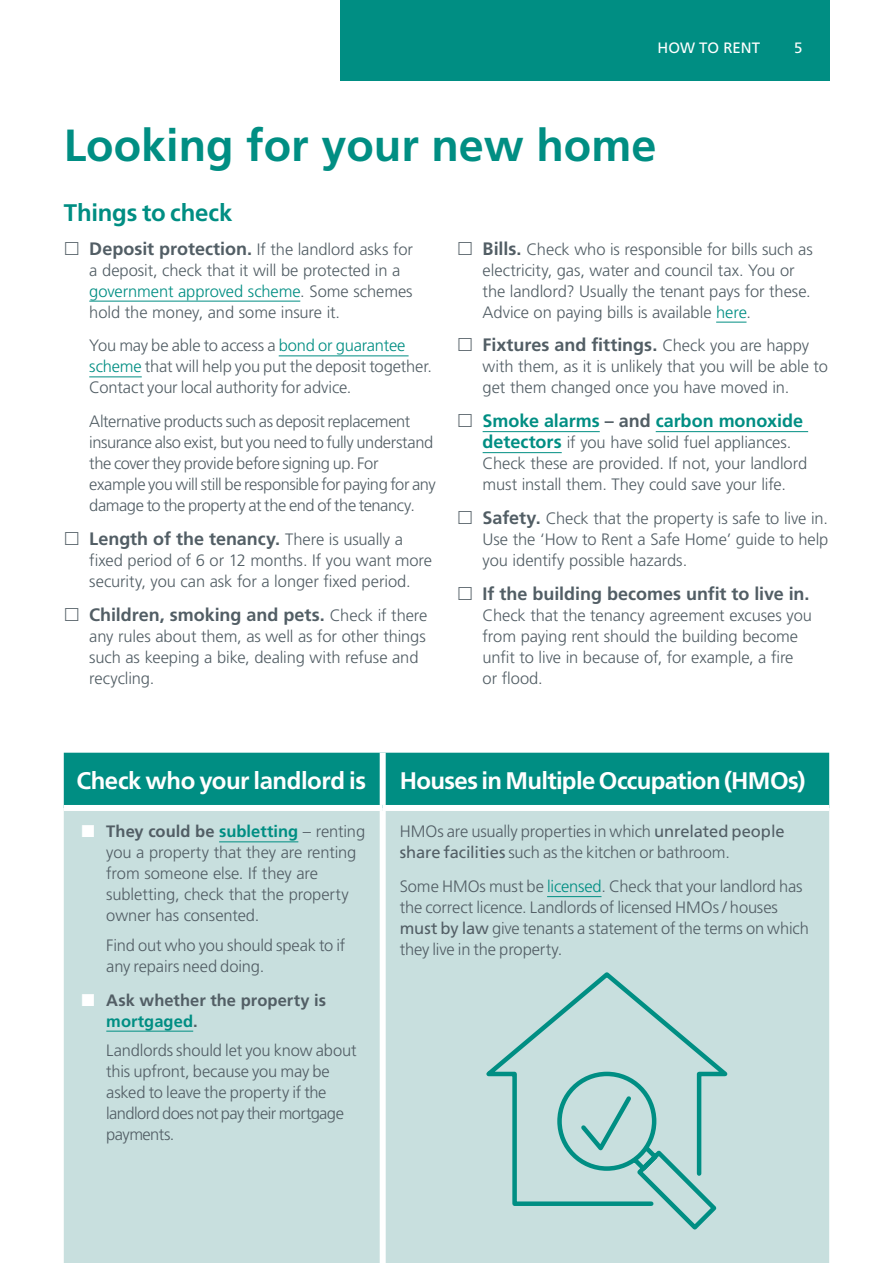
<style>
.page{position:relative;width:893px;height:1263px;background:#fff}
.page>*{position:absolute;margin:0;border:0;box-sizing:border-box;transform-origin:0 0}
.t1{font:700 45px "Frutiger LT Std";color:#008e83}
.Table_headers{font:700 24px "Frutiger LT Std";letter-spacing:-.025em;color:#fff}
.t2{font:700 24px "Frutiger LT Std";letter-spacing:-.005em;color:#008e83}
.t3{font:700 18px "Frutiger LT Std";color:#525e65}
.t4{font:700 18px "Frutiger LT Std";letter-spacing:-.005em;color:#008e83}
.Body_copy{font:300 16.5px/21px "Frutiger LT Std";letter-spacing:-.01em;color:#525e65}
.t5{font:700 16.5px/21px "Frutiger LT Std";color:#525e65}
.t6{font:15px "Frutiger LT Std";color:#fff}
.s1{font-weight:700;font-size:18px}
.s2{color:#008e83}
.s3{font-weight:300;font-size:16.5px}
.s4{color:#525e65}
.s5{font-weight:700;font-size:18px;color:#008e83}
.s6{font-weight:700}
.s7{font-weight:700;color:#008e83}
.s8{font-weight:400}
</style>
<div class="page">
<div style="left:340px;top:0;width:489px;height:81px;background:#008e83"></div>
<hr style="left:89px;top:301px;width:211px;height:1px;background:#008e83">
<hr style="left:279px;top:355px;width:130px;height:1px;background:#008e83">
<hr style="left:89px;top:376px;width:53px;height:1px;background:#008e83">
<hr style="left:716px;top:322px;width:30px;height:1px;background:#008e83">
<hr style="left:483px;top:431px;width:117px;height:1px;background:#008e83">
<hr style="left:656px;top:431px;width:152px;height:1px;background:#008e83">
<hr style="left:483px;top:452px;width:79px;height:1px;background:#008e83">
<div style="left:64px;top:753px;width:765px;height:52px;background:#008e83"></div>
<div style="left:64px;top:811px;width:765px;height:452px;background:#c8dfde"></div>
<div style="left:380px;top:753px;width:6px;height:52px;background:#fff"></div>
<div style="left:380px;top:811px;width:6px;height:452px;background:#fff"></div>
<hr style="left:219px;top:841px;width:79px;height:1px;background:#008e83">
<hr style="left:106px;top:1031px;width:87px;height:1px;background:#008e83">
<hr style="left:547px;top:896px;width:54px;height:1px;background:#008e83">
<svg style="left:476px;top:968px;width:261px;height:266px;background:#b6d7d6"></svg>
<svg style="left:82px;top:825px;width:12px;height:12px"></svg>
<svg style="left:82px;top:993px;width:12px;height:13px"></svg>
<p class="t6" style="left:658px;top:39px;width:104px">HOW TO RENT</p>
<p class="t6" style="left:794px;top:39px;width:10px">5</p>
<h1 class="t1" style="left:64px;top:119px;width:594px">Looking for your new home</h1>
<h2 class="t2" style="left:64px;top:198px;width:170px">Things to check</h2>
<p class="Body_copy" style="left:89px;top:239px;width:325px"><span class="s1">Deposit protection.</span> If the landlord asks for a deposit, check that it will be protected in a <span class="s2">government approved scheme</span>. Some schemes hold the money, and some insure it.</p>
<p class="Body_copy" style="left:89px;top:335px;width:344px">You may be able to access a <span class="s2">bond or guarantee scheme</span> that will help you put the deposit together.<br>Contact your local authority for advice.</p>
<p class="Body_copy" style="left:89px;top:411px;width:348px">Alternative products such as deposit replacement insurance also exist, but you need to fully understand the cover they provide before signing up. For example you will still be responsible for paying for any damage to the property at the end of the tenancy.</p>
<p class="t3" style="left:89px;top:528px;width:315px">Length of the tenancy. <span class="s3">There is usually a</span></p>
<p class="Body_copy" style="left:89px;top:550px;width:344px">fixed period of 6 or 12 months. If you want more security, you can ask for a longer fixed period.</p>
<p class="t3" style="left:89px;top:604px;width:340px">Children, smoking and pets. <span class="s3">Check if there</span></p>
<p class="Body_copy" style="left:89px;top:626px;width:338px">any rules about them, as well as for other things such as keeping a bike, dealing with refuse and recycling.</p>
<p class="Body_copy" style="left:483px;top:239px;width:332px"><span class="s1">Bills.</span> Check who is responsible for bills such as electricity, gas, water and council tax. You or the landlord? Usually the tenant pays for these.<br>Advice on paying bills is available <span class="s2">here</span>.</p>
<p class="t3" style="left:483px;top:335px;width:328px">Fixtures and fittings. <span class="s3">Check you are happy</span></p>
<p class="Body_copy" style="left:483px;top:356px;width:347px">with them, as it is unlikely that you will be able to get them changed once you have moved in.</p>
<p class="t4" style="left:483px;top:410px;width:322px">Smoke alarms <span class="s4">– and</span> carbon monoxide</p>
<p class="Body_copy" style="left:483px;top:432px;width:326px"><span class="s5">detectors</span> if you have solid fuel appliances.<br>Check these are provided. If not, your landlord must install them. They could save your life.</p>
<p class="Body_copy" style="left:483px;top:508px;width:347px;text-align:justify"><span class="s1">Safety.</span> Check that the property is safe to live in.<br>Use the ‘How to Rent a Safe Home’ guide to help you identify possible hazards.</p>
<p class="t3" style="left:483px;top:583px;width:328px">If the building becomes unfit to live in.</p>
<p class="Body_copy" style="left:483px;top:605px;width:331px">Check that the tenancy agreement excuses you from paying rent should the building become unfit to live in because of, for example, a fire or flood.</p>
<p class="Table_headers" style="left:77px;top:767px;width:291px">Check who your landlord is</p>
<p class="Table_headers" style="left:400px;top:767px;width:407px">Houses in Multiple Occupation (HMOs)</p>
<p class="Body_copy" style="left:106px;top:821px;width:260px"><span class="s6">They could be</span> <span class="s7">subletting</span> – renting you a property that they are renting from someone else. If they are subletting, check that the property owner has consented.</p>
<p class="Body_copy" style="left:106px;top:935px;width:241px">Find out who you should speak to if any repairs need doing.</p>
<p class="t5" style="left:106px;top:989px;width:221px">Ask whether the property is <span class="s2">mortgaged</span>.</p>
<p class="Body_copy" style="left:106px;top:1040px;width:252px">Landlords should let you know about this upfront, because you may be asked to leave the property if the landlord does not pay their mortgage payments.</p>
<p class="Body_copy" style="left:400px;top:821px;width:386px">HMOs are usually properties in which <span class="s8">unrelated people share facilities</span> such as the kitchen or bathroom.</p>
<p class="Body_copy" style="left:400px;top:876px;width:411px">Some HMOs must be <span class="s2">licensed</span>. Check that your landlord has the correct licence. Landlords of licensed HMOs / houses <span class="s8">must by law</span> give tenants a statement of the terms on which they live in the property.</p>
</div>
